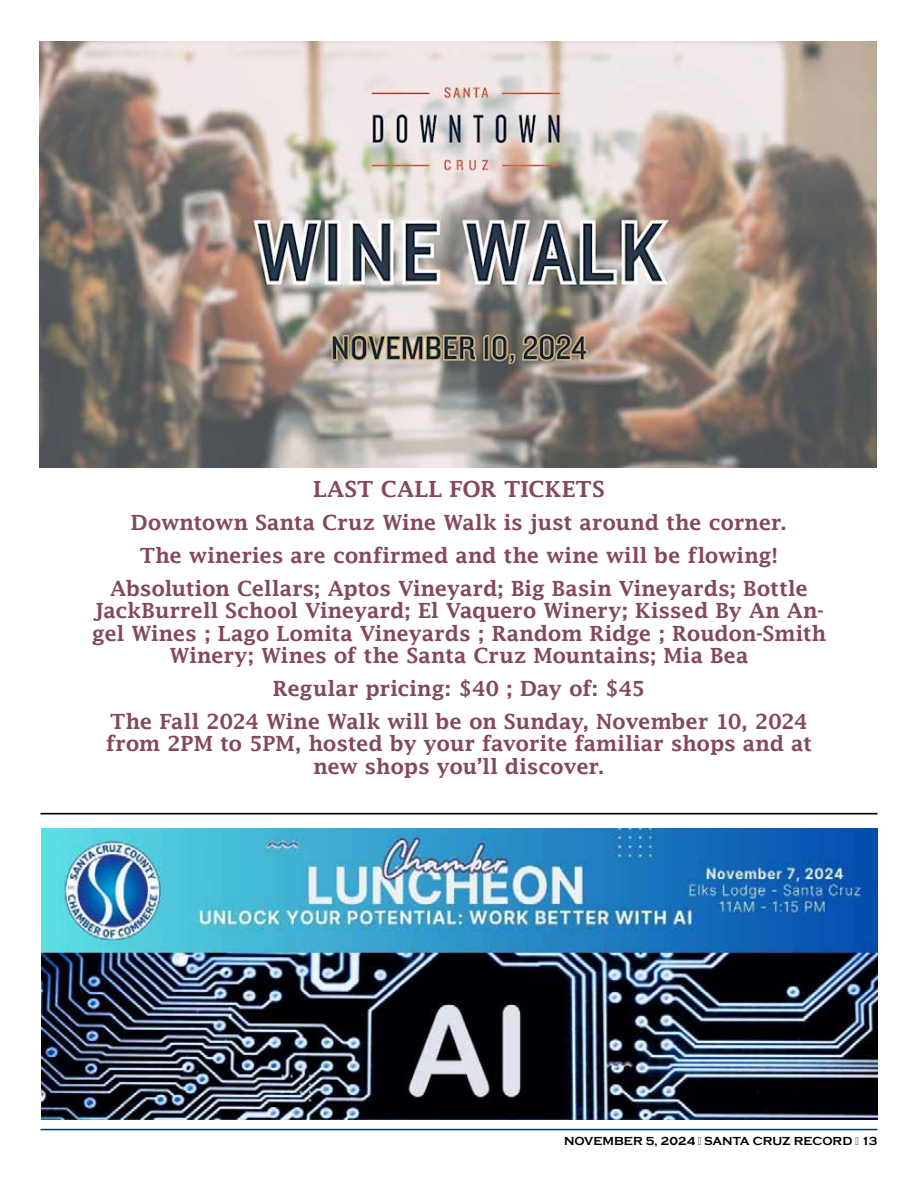
<style>
.page{position:relative;width:918px;height:1188px;background:#fff}
.page>*{position:absolute;margin:0;border:0;box-sizing:border-box;transform-origin:0 0}
.t1{font:600 22.35px "Lucida Fax";letter-spacing:.005em;color:#84475d}
.t2{font:600 21px/32.8px "Lucida Fax";letter-spacing:-.005em;color:#84475d;text-align:center}
.t3{font:700 12px "Copperplate Gothic";color:#000}
</style>
<div class="page">
<hr style="left:40px;top:1129px;width:838px;height:1px;background:#003768">
<hr style="left:40px;top:813px;width:838px;height:2px;background:#000">
<img style="left:39px;top:41px;width:838px;height:427px">
<img style="left:41px;top:828px;width:837px;height:292px">
<p class="t1" style="left:313px;top:477px;width:293px">LAST CALL FOR TICKETS</p>
<p class="t2" style="left:110px;top:506px;width:699px">Downtown Santa Cruz Wine Walk is just around the corner.<br>The wineries are confirmed and the wine will be flowing!<br>Absolution Cellars; Aptos Vineyard; Big Basin Vineyards; Bottle</p>
<p class="t2" style="left:92px;top:599px;width:736px;line-height:22.5px">JackBurrell School Vineyard; El Vaquero Winery; Kissed By An An&shy;gel Wines ; Lago Lomita Vineyards ; Random Ridge ; Roudon-Smith<br>Winery; Wines of the Santa Cruz Mountains; Mia Bea</p>
<p class="t2" style="left:110px;top:672px;width:699px">Regular pricing: $40 ; Day of: $45<br>The Fall 2024 Wine Walk will be on Sunday, November 10, 2024</p>
<p class="t2" style="left:106px;top:732px;width:707px;line-height:22.5px">from 2PM to 5PM, hosted by your favorite familiar shops and at new shops you’ll discover.</p>
<p class="t3" style="left:564px;top:1135px;width:315px">NOVEMBER 5, 2024 · SANTA CRUZ RECORD · 13</p>
</div>
